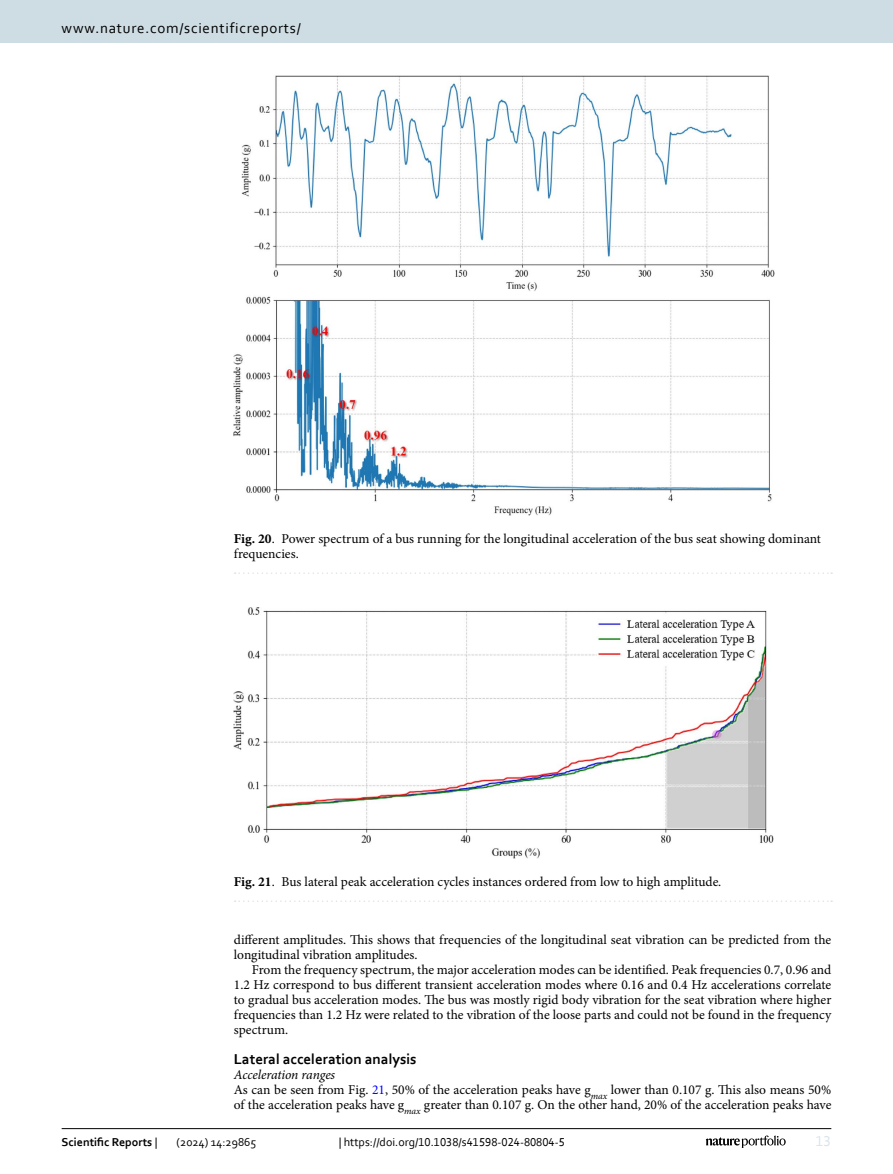
<style>
.page{position:relative;width:893px;height:1174px;background:#fff}
.page>*{position:absolute;margin:0;border:0;box-sizing:border-box;transform-origin:0 0}
.t1{font:15px "Corbel";letter-spacing:.05em;color:#000}
.Head_2{font:700 15px "Corbel";color:#000}
.t2{font:15px "Corbel";color:#d9e4eb}
.Body_Text_Indent{font:13.5px/15px "Minion Pro";color:#000;text-align:justify}
.Body_Text{font:13.5px/15px "Minion Pro";color:#000}
.Figure_Caption{font:13.5px/15px "Minion Pro";color:#000}
.Head_3_after_2{font:italic 13.5px "Minion Pro";letter-spacing:-.01em;color:#000}
.t3{font:12px "Corbel";color:#000}
.t4{font:700 12px "Corbel";color:#000}
.s1{font-weight:700}
.s2{color:#00f}
.s3{font-weight:400}
</style>
<div class="page">
<img style="left:234px;top:607px;width:539px;height:251px">
<svg style="left:235px;top:900px;width:597px;height:2px"></svg>
<img style="left:234px;top:76px;width:541px;height:439px">
<svg style="left:235px;top:572px;width:597px;height:2px"></svg>
<hr style="left:62px;top:1128px;width:769px;height:1px;background:#000">
<svg style="left:706px;top:1135px;width:80px;height:12px"></svg>
<div style="left:0;top:0;width:893px;height:43px;background:#cedde4"></div>
<p class="t1" style="left:62px;top:18px;width:241px">www.nature.com/scientificreports/</p>
<p class="Figure_Caption" style="left:234px;top:531px;width:589px"><span class="s1">Fig. 20</span>. Power spectrum of a bus running for the longitudinal acceleration of the bus seat showing dominant frequencies.</p>
<p class="Figure_Caption" style="left:234px;top:874px;width:489px"><span class="s1">Fig. 21</span>. Bus lateral peak acceleration cycles instances ordered from low to high amplitude.</p>
<p class="Body_Text" style="left:234px;top:932px;width:599px">different amplitudes. This shows that frequencies of the longitudinal seat vibration can be predicted from the longitudinal vibration amplitudes.</p>
<p class="Body_Text_Indent" style="left:234px;top:962px;width:599px;text-indent:18px">From the frequency spectrum, the major acceleration modes can be identified. Peak frequencies 0.7, 0.96 and 1.2 Hz correspond to bus different transient acceleration modes where 0.16 and 0.4 Hz accelerations correlate to gradual bus acceleration modes. The bus was mostly rigid body vibration for the seat vibration where higher frequencies than 1.2 Hz were related to the vibration of the loose parts and could not be found in the frequency spectrum.</p>
<p class="Head_2" style="left:234px;top:1049px;width:184px">Lateral acceleration analysis</p>
<p class="Head_3_after_2" style="left:234px;top:1065px;width:103px">Acceleration ranges</p>
<p class="Body_Text" style="left:234px;top:1082px;width:599px">As can be seen from Fig. <span class="s2">21</span>, 50% of the acceleration peaks have g<sub>max</sub> lower than 0.107 g. This also means 50% of the acceleration peaks have g<sub>max</sub> greater than 0.107 g. On the other hand, 20% of the acceleration peaks have</p>
<p class="t4" style="left:62px;top:1134px;width:97px">Scientific Reports <span class="s3">|</span></p>
<p class="t3" style="left:177px;top:1134px;width:81px">(2024) 14:29865</p>
<p class="t3" style="left:339px;top:1134px;width:228px">| https://doi.org/10.1038/s41598-024-80804-5</p>
<p class="t2" style="left:816px;top:1132px;width:17px">13</p>
</div>
